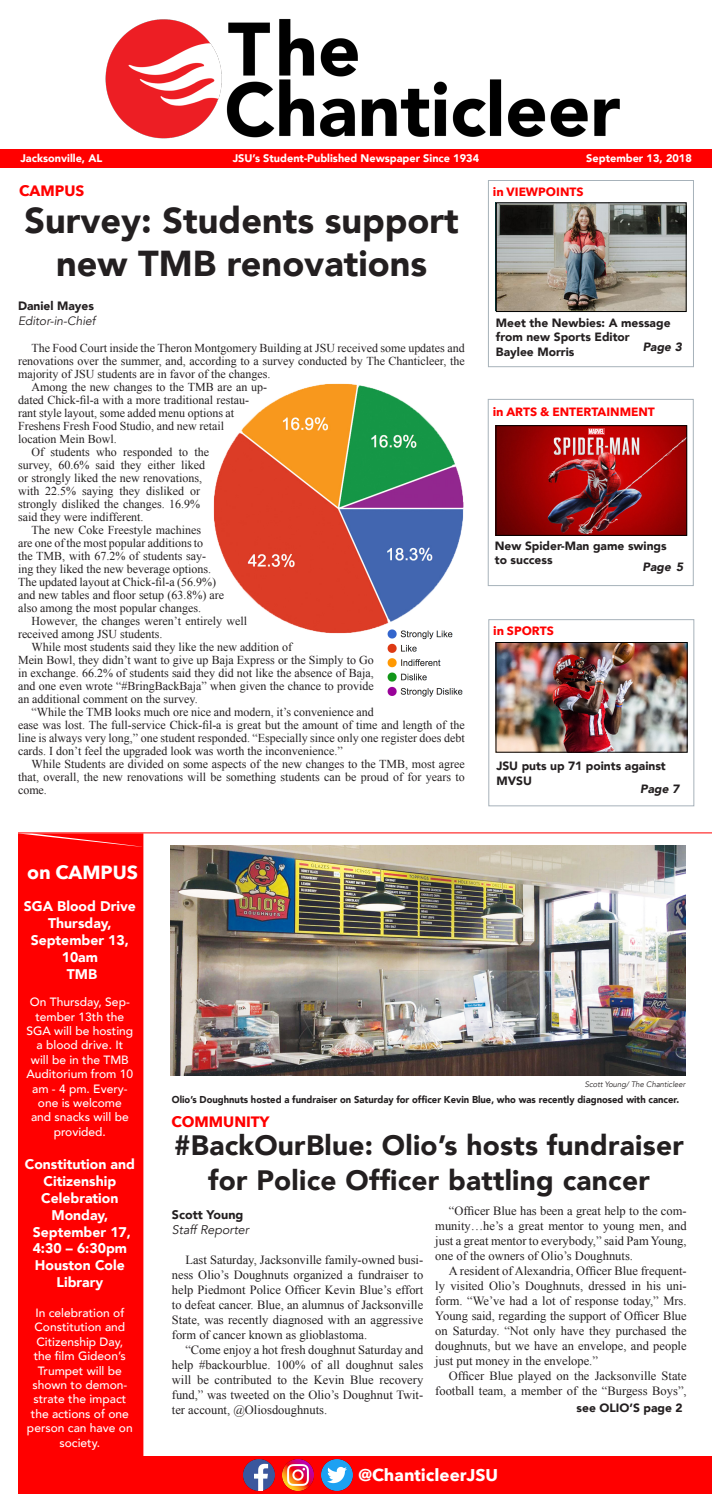
<style>
.page{position:relative;width:712px;height:1512px;background:#fff}
.page>*{position:absolute;margin:0;border:0;box-sizing:border-box;transform-origin:0 0}
.t1{font:900 36px/43.2px "Avenir";color:#231f20;text-align:center}
.t2{font:900 28px/35px "Avenir";letter-spacing:.01em;color:#231f20;text-align:center}
.t3{font:700 19px "Avenir Next";color:#fff}
.t4{font:700 17px "Avenir Next";color:#fff}
.t5{font:700 15px "Avenir Next";color:#f00}
.t6{font:900 14px/16.8px "Avenir";color:#fff;text-align:center}
.t7{font:12.5px/15px "Times New Roman";color:#231f20;text-align:justify}
.t8{font:italic 12.5px "Avenir";color:#231f20}
.t9{font:900 12.5px "Avenir";color:#231f20}
.t10{font:12.1px/13px "Times New Roman";color:#231f20}
.t11{font:italic 12.1px "Avenir";color:#231f20}
.t12{font:900 12.1px "Avenir";color:#231f20}
.t13{font:500 12px/14.4px "Avenir";color:#fff;text-align:center}
.t14{font:900 12px/14.4px "Avenir";color:#231f20}
.t15{font:700 12px "Avenir Next";color:#f00}
.t16{font:italic 900 12px "Avenir";color:#231f20}
.t17{font:900 11px "Avenir";color:#fff}
.t18{font:900 10px "Avenir";color:#231f20;scale:.94 1}
.t19{font:italic 8px "Avenir";color:#231f20;scale:.96 1}
</style>
<div class="page">
<img style="left:105px;top:19px;width:515px;height:120px">
<svg style="left:18px;top:833px;width:271px;height:624px;fill:#f00"></svg>
<div style="left:18px;top:1457px;width:693px;height:37px;background:#f00"></div>
<img style="left:244px;top:1460px;width:31px;height:31px">
<img style="left:282px;top:1460px;width:31px;height:31px">
<img style="left:321px;top:1460px;width:31px;height:31px">
<div style="left:0;top:149px;width:711px;height:19px;background:#f00"></div>
<div style="left:487px;top:180px;width:206px;height:187px;border:1px solid #a7b2ba"></div>
<div style="left:488px;top:619px;width:206px;height:187px;border:1px solid #a7b2ba"></div>
<div style="left:487px;top:399px;width:206px;height:187px;border:1px solid #a7b2ba"></div>
<hr style="left:18px;top:832px;width:693px;height:1px;background:#f00">
<img style="left:387px;top:633px;width:76px;height:64px">
<img style="left:214px;top:384px;width:249px;height:249px">
<img style="left:171px;top:845px;width:514px;height:231px">
<img style="left:497px;top:427px;width:188px;height:107px">
<div style="left:495px;top:425px;width:192px;height:111px;border:1px solid #000"></div>
<img style="left:497px;top:644px;width:188px;height:107px">
<div style="left:495px;top:642px;width:192px;height:111px;border:1px solid #000"></div>
<img style="left:497px;top:204px;width:187px;height:106px">
<div style="left:495px;top:202px;width:191px;height:110px;border:1px solid #000"></div>
<p class="t17" style="left:21px;top:149px;width:83px">Jacksonville, AL</p>
<p class="t17" style="left:233px;top:149px;width:248px">JSU’s Student-Published Newspaper Since 1934</p>
<p class="t17" style="left:586px;top:149px;width:107px">September 13, 2018</p>
<p class="t15" style="left:492px;top:182px;width:92px">in VIEWPOINTS</p>
<p class="t5" style="left:19px;top:178px;width:67px">CAMPUS</p>
<p class="t1" style="left:24px;top:198px;width:435px">Survey: Students support new TMB renovations</p>
<p class="t12" style="left:18px;top:296px;width:77px">Daniel Mayes</p>
<p class="t11" style="left:18px;top:313px;width:79px">Editor-in-Chief</p>
<p class="t10" style="left:18px;top:341px;width:448px;text-align:justify;text-indent:14px">The Food Court inside the Theron Montgomery Building at JSU received some updates and renovations over the summer, and, according to a survey conducted by The Chanticleer, the majority of JSU students are in favor of the changes.</p>
<p class="t10" style="left:18px;top:380px;width:250px;text-indent:14px">Among the new changes to the TMB are an up&shy;dated Chick-fil-a with a more traditional restau&shy;rant style layout, some added menu options at Freshens Fresh Food Studio, and new retail<br>location Mein Bowl.</p>
<p class="t10" style="left:18px;top:445px;width:193px;text-indent:14px">Of students who responded to the survey, 60.6% said they either liked or strongly liked the new renovations, with 22.5% saying they disliked or strongly disliked the changes. 16.9% said they were indifferent.</p>
<p class="t10" style="left:18px;top:523px;width:208px;text-indent:14px">The new Coke Freestyle machines<br>are one of the most popular additions to<br>the TMB, with 67.2% of students say&shy;ing they liked the new beverage options.<br>The updated layout at Chick-fil-a (56.9%) and new tables and floor setup (63.8%) are also among the most popular changes.</p>
<p class="t10" style="left:18px;top:614px;width:231px;text-indent:14px">However, the changes weren’t entirely well received among JSU students.</p>
<p class="t10" style="left:18px;top:640px;width:357px;text-indent:14px">While most students said they like the new addition of<br>Mein Bowl, they didn’t want to give up Baja Express or the Simply to Go in exchange. 66.2% of students said they did not like the absence of Baja, and one even wrote “#BringBackBaja” when given the chance to provide an additional comment on the survey.</p>
<p class="t10" style="left:18px;top:705px;width:448px;text-indent:14px">“While the TMB looks much ore nice and modern, it’s convenience and<br>ease was lost. The full-service Chick-fil-a is great but the amount of time and length of the line is always very long,” one student responded. “Especially since only one register does debt cards. I don’t feel the upgraded look was worth the inconvenience.”</p>
<p class="t10" style="left:18px;top:757px;width:448px;text-align:justify;text-indent:14px">While Students are divided on some aspects of the new changes to the TMB, most agree that, overall, the new renovations will be something students can be proud of for years to come.</p>
<p class="t3" style="left:27px;top:856px;width:112px">on CAMPUS</p>
<p class="t14" style="left:496px;top:315px;width:176px">Meet the Newbies: A message from new Sports Editor</p>
<p class="t14" style="left:496px;top:344px;width:80px">Baylee Morris</p>
<p class="t16" style="left:642px;top:337px;width:41px">Page 3</p>
<p class="t15" style="left:492px;top:402px;width:164px">in ARTS &amp; ENTERTAINMENT</p>
<p class="t14" style="left:494px;top:538px;width:173px">New Spider-Man game swings</p>
<p class="t14" style="left:494px;top:553px;width:59px">to success</p>
<p class="t16" style="left:642px;top:557px;width:42px">Page 5</p>
<p class="t15" style="left:493px;top:620px;width:62px">in SPORTS</p>
<p class="t14" style="left:496px;top:759px;width:171px">JSU puts up 71 points against</p>
<p class="t14" style="left:496px;top:773px;width:37px">MVSU</p>
<p class="t16" style="left:640px;top:779px;width:41px">Page 7</p>
<p class="t6" style="left:24px;top:898px;width:113px">SGA Blood Drive</p>
<p class="t6" style="left:48px;top:915px;width:65px">Thursday,</p>
<p class="t6" style="left:31px;top:931px;width:100px">September 13,<br>10am</p>
<p class="t6" style="left:67px;top:965px;width:32px">TMB</p>
<p class="t13" style="left:26px;top:994px;width:108px">On Thursday, Sep&shy;tember 13th the<br>SGA will be hosting a blood drive. It will be in the TMB<br>Auditorium from 10 am - 4 pm. Every&shy;one is welcome and snacks will be provided.</p>
<p class="t6" style="left:25px;top:1156px;width:112px">Constitution and<br>Citizenship</p>
<p class="t6" style="left:41px;top:1189px;width:79px">Celebration</p>
<p class="t6" style="left:51px;top:1206px;width:58px">Monday,</p>
<p class="t6" style="left:33px;top:1223px;width:100px;text-align:left">September 17,<br>4:30 – 6:30pm</p>
<p class="t6" style="left:35px;top:1257px;width:91px">Houston Cole<br>Library</p>
<p class="t13" style="left:27px;top:1305px;width:107px">In celebration of<br>Constitution and<br>Citizenship Day, the film Gideon’s<br>Trumpet will be shown to demon&shy;strate the impact the actions of one person can have on society.</p>
<p class="t19" style="left:584px;top:1079px;width:106px">Scott Young/ The Chanticleer</p>
<p class="t18" style="left:172px;top:1091px;width:541px">Olio’s Doughnuts hosted a fundraiser on Saturday for officer Kevin Blue, who was recently diagnosed with cancer.</p>
<p class="t5" style="left:171px;top:1108px;width:99px">COMMUNITY</p>
<p class="t2" style="left:174px;top:1127px;width:511px">#BackOurBlue: Olio’s hosts fundraiser for Police Officer battling cancer</p>
<p class="t9" style="left:172px;top:1204px;width:73px">Scott Young</p>
<p class="t8" style="left:172px;top:1222px;width:79px">Staff Reporter</p>
<p class="t7" style="left:172px;top:1252px;width:253px;text-indent:14px">Last Saturday, Jacksonville family-owned busi&shy;ness Olio’s Doughnuts organized a fundraiser to help Piedmont Police Officer Kevin Blue’s effort to defeat cancer. Blue, an alumnus of Jacksonville State, was recently diagnosed with an aggressive form of cancer known as glioblastoma.</p>
<p class="t7" style="left:172px;top:1342px;width:253px;text-indent:14px">“Come enjoy a hot fresh doughnut Saturday and help #backourblue. 100% of all doughnut sales will be contributed to the Kevin Blue recovery fund,” was tweeted on the Olio’s Doughnut Twit&shy;ter account, @Oliosdoughnuts.</p>
<p class="t7" style="left:435px;top:1204px;width:253px;text-indent:14px">“Officer Blue has been a great help to the com&shy;munity…he’s a great mentor to young men, and just a great mentor to everybody,” said Pam Young, one of the owners of Olio’s Doughnuts.</p>
<p class="t7" style="left:435px;top:1264px;width:253px;text-indent:14px">A resident of Alexandria, Officer Blue frequent&shy;ly visited Olio’s Doughnuts, dressed in his uni&shy;form. “We’ve had a lot of response today,” Mrs.<br>Young said, regarding the support of Officer Blue on Saturday. “Not only have they purchased the doughnuts, but we have an envelope, and people just put money in the envelope.”</p>
<p class="t7" style="left:435px;top:1369px;width:253px;text-align:right">Officer Blue played on the Jacksonville State football team, a member of the “Burgess Boys”,</p>
<p class="t14" style="left:576px;top:1400px;width:107px">see OLIO’S page 2</p>
<p class="t4" style="left:358px;top:1461px;width:141px">@ChanticleerJSU</p>
</div>
